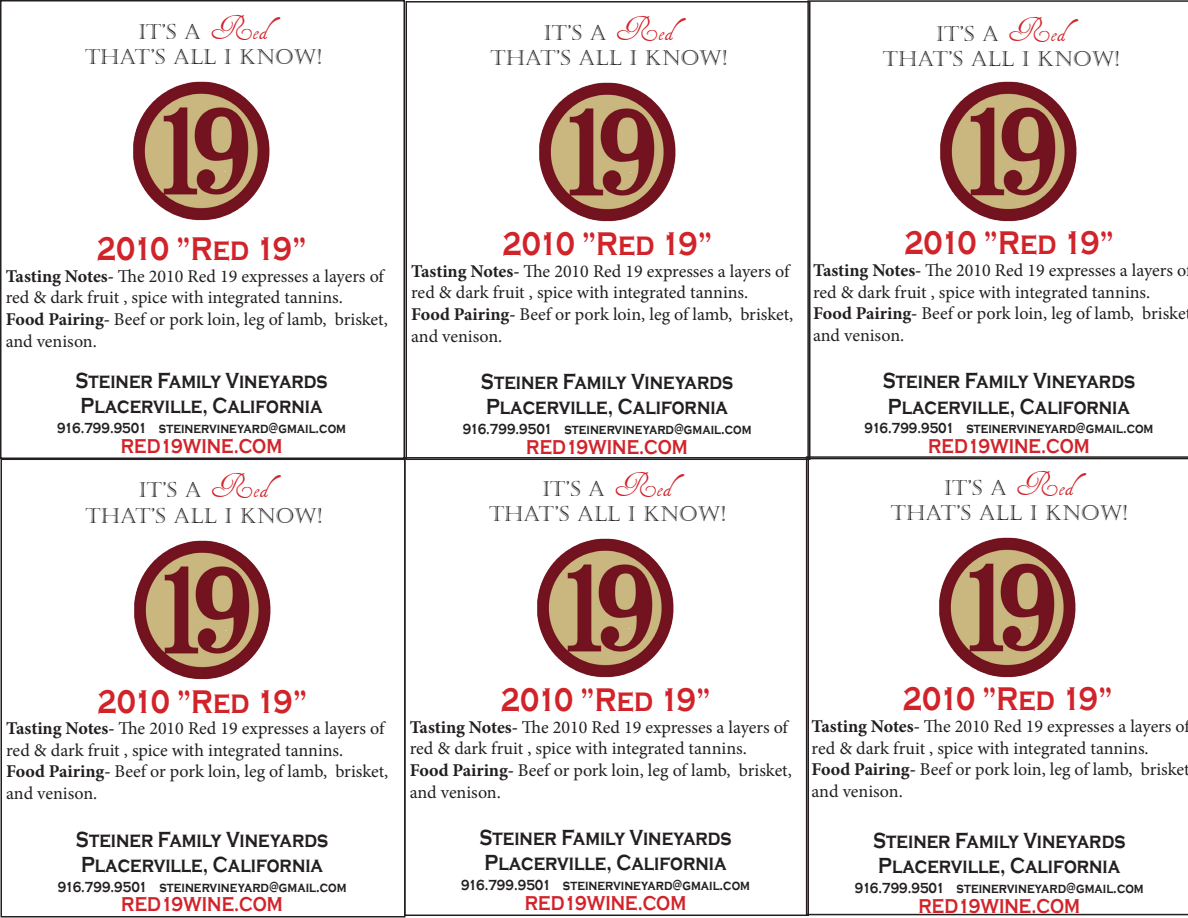
<style>
.page{position:relative;width:1188px;height:918px;background:#fff}
.page>*{position:absolute;margin:0;border:0;box-sizing:border-box;transform-origin:0 0}
.t1{font:700 33.75px "Copperplate Gothic";letter-spacing:-.04em;color:#d1232a;scale:.8 1}
.t2{font:700 22.5px "Copperplate Gothic";color:#231f20;scale:.8 1}
.t3{font:21px "Castellar";color:#231f20}
.t4{font:700 20.7px "Copperplate Gothic";color:#d1232a;scale:.8 1}
.t5{font:18px/21.6px "Minion Pro";color:#231f20}
.t6{font:700 15px "Copperplate Gothic";color:#231f20;scale:.8 1}
.s1{font-family:"Henry Morgan Hand";font-size:36px;color:#d1232a}
.s2{font-weight:700}
</style>
<div class="page">
<div style="left:0;top:0;width:405px;height:459px;border:2px solid #231f20"></div>
<img style="left:133px;top:82px;width:137px;height:139px">
<div style="left:1px;top:459px;width:405px;height:459px;border:2px solid #231f20"></div>
<img style="left:134px;top:540px;width:137px;height:140px">
<img style="left:539px;top:83px;width:137px;height:139px">
<div style="left:404px;top:457px;width:405px;height:459px;border:2px solid #231f20"></div>
<img style="left:537px;top:539px;width:137px;height:139px">
<svg style="left:807px;top:0;width:381px;height:456px"></svg>
<img style="left:940px;top:82px;width:139px;height:141px">
<svg style="left:806px;top:456px;width:382px;height:459px"></svg>
<img style="left:938px;top:538px;width:139px;height:141px">
<p class="t3" style="left:138px;top:20px;width:132px">IT’S A <span class="s1">Red</span></p>
<p class="t3" style="left:85px;top:45px;width:238px">THAT’S ALL I KNOW!</p>
<p class="t3" style="left:544px;top:21px;width:132px">IT’S A <span class="s1">Red</span></p>
<p class="t3" style="left:491px;top:46px;width:238px">THAT’S ALL I KNOW!</p>
<p class="t3" style="left:936px;top:22px;width:132px">IT’S A <span class="s1">Red</span></p>
<p class="t3" style="left:883px;top:47px;width:238px">THAT’S ALL I KNOW!</p>
<p class="t1" style="left:97px;top:230px;width:264px">2010 ”Red 19”</p>
<p class="t5" style="left:6px;top:265px;width:380px"><span class="s2">Tasting Notes-</span> The 2010 Red 19 expresses a layers of red &amp; dark fruit , spice with integrated tannins.</p>
<p class="t5" style="left:6px;top:308px;width:384px"><span class="s2">Food Pairing-</span> Beef or pork loin, leg of lamb, brisket, and venison.</p>
<p class="t2" style="left:75px;top:368px;width:317px">Steiner Family Vineyards</p>
<p class="t2" style="left:81px;top:393px;width:304px">Placerville, California</p>
<p class="t6" style="left:57px;top:420px;width:363px">916.799.9501 steinervineyard@gmail.com</p>
<p class="t4" style="left:121px;top:435px;width:203px">RED19WINE.COM</p>
<p class="t3" style="left:139px;top:478px;width:132px">IT’S A <span class="s1">Red</span></p>
<p class="t3" style="left:86px;top:503px;width:238px">THAT’S ALL I KNOW!</p>
<p class="t1" style="left:502px;top:225px;width:264px">2010 ”Red 19”</p>
<p class="t5" style="left:411px;top:260px;width:380px"><span class="s2">Tasting Notes-</span> The 2010 Red 19 expresses a layers of red &amp; dark fruit , spice with integrated tannins.</p>
<p class="t5" style="left:411px;top:303px;width:384px"><span class="s2">Food Pairing-</span> Beef or pork loin, leg of lamb, brisket, and venison.</p>
<p class="t2" style="left:481px;top:369px;width:317px">Steiner Family Vineyards</p>
<p class="t2" style="left:486px;top:394px;width:304px">Placerville, California</p>
<p class="t6" style="left:463px;top:421px;width:363px">916.799.9501 steinervineyard@gmail.com</p>
<p class="t4" style="left:526px;top:436px;width:203px">RED19WINE.COM</p>
<p class="t3" style="left:542px;top:477px;width:132px">IT’S A <span class="s1">Red</span></p>
<p class="t3" style="left:489px;top:502px;width:238px">THAT’S ALL I KNOW!</p>
<p class="t1" style="left:904px;top:225px;width:264px">2010 ”Red 19”</p>
<p class="t5" style="left:813px;top:260px;width:375px"><span class="s2">Tasting Notes-</span> The 2010 Red 19 expresses a layers o red &amp; dark fruit , spice with integrated tannins.</p>
<p class="t5" style="left:813px;top:303px;width:374px"><span class="s2">Food Pairing-</span> Beef or pork loin, leg of lamb, briske and venison.</p>
<p class="t2" style="left:883px;top:369px;width:317px">Steiner Family Vineyards</p>
<p class="t2" style="left:888px;top:394px;width:304px">Placerville, California</p>
<p class="t6" style="left:865px;top:420px;width:363px">916.799.9501 steinervineyard@gmail.com</p>
<p class="t4" style="left:928px;top:435px;width:203px">RED19WINE.COM</p>
<p class="t3" style="left:944px;top:476px;width:132px">IT’S A <span class="s1">Red</span></p>
<p class="t3" style="left:891px;top:501px;width:238px">THAT’S ALL I KNOW!</p>
<p class="t1" style="left:97px;top:683px;width:264px">2010 ”Red 19”</p>
<p class="t5" style="left:6px;top:718px;width:380px"><span class="s2">Tasting Notes-</span> The 2010 Red 19 expresses a layers of red &amp; dark fruit , spice with integrated tannins.</p>
<p class="t5" style="left:6px;top:761px;width:384px"><span class="s2">Food Pairing-</span> Beef or pork loin, leg of lamb, brisket, and venison.</p>
<p class="t2" style="left:76px;top:827px;width:317px">Steiner Family Vineyards</p>
<p class="t2" style="left:81px;top:852px;width:304px">Placerville, California</p>
<p class="t6" style="left:58px;top:878px;width:363px">916.799.9501 steinervineyard@gmail.com</p>
<p class="t4" style="left:121px;top:893px;width:203px">RED19WINE.COM</p>
<p class="t1" style="left:501px;top:681px;width:264px">2010 ”Red 19”</p>
<p class="t5" style="left:410px;top:716px;width:380px"><span class="s2">Tasting Notes-</span> The 2010 Red 19 expresses a layers of red &amp; dark fruit , spice with integrated tannins.</p>
<p class="t5" style="left:410px;top:759px;width:384px"><span class="s2">Food Pairing-</span> Beef or pork loin, leg of lamb, brisket, and venison.</p>
<p class="t2" style="left:479px;top:825px;width:317px">Steiner Family Vineyards</p>
<p class="t2" style="left:485px;top:850px;width:304px">Placerville, California</p>
<p class="t6" style="left:461px;top:877px;width:363px">916.799.9501 steinervineyard@gmail.com</p>
<p class="t4" style="left:525px;top:892px;width:203px">RED19WINE.COM</p>
<p class="t1" style="left:903px;top:681px;width:264px">2010 ”Red 19”</p>
<p class="t5" style="left:812px;top:716px;width:375px"><span class="s2">Tasting Notes-</span> The 2010 Red 19 expresses a layers o red &amp; dark fruit , spice with integrated tannins.</p>
<p class="t5" style="left:812px;top:759px;width:380px"><span class="s2">Food Pairing-</span> Beef or pork loin, leg of lamb, brisket and venison.</p>
<p class="t2" style="left:873px;top:828px;width:317px">Steiner Family Vineyards</p>
<p class="t2" style="left:878px;top:853px;width:304px">Placerville, California</p>
<p class="t6" style="left:855px;top:879px;width:363px">916.799.9501 steinervineyard@gmail.com</p>
<p class="t4" style="left:919px;top:894px;width:203px">RED19WINE.COM</p>
</div>
